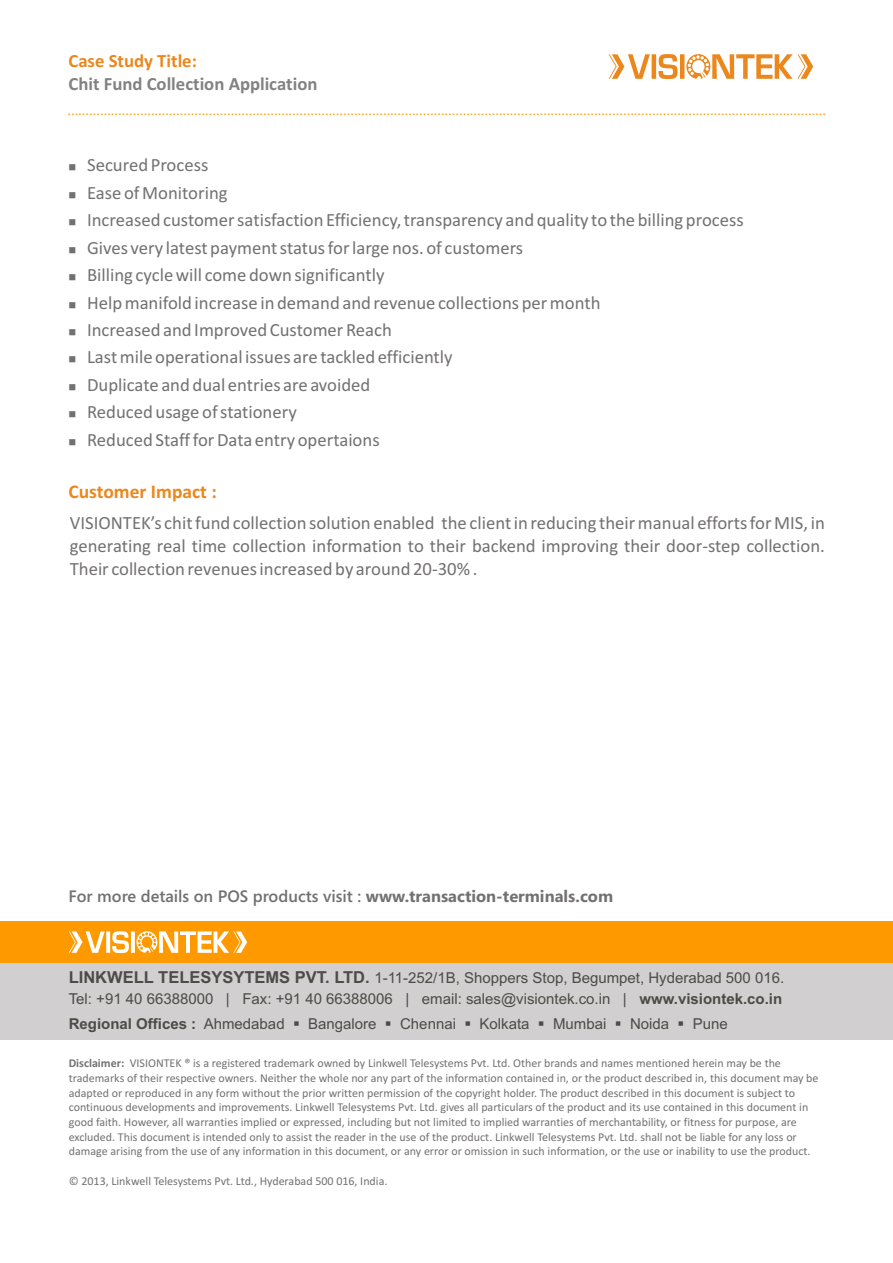
<style>
.page{position:relative;width:893px;height:1263px;background:#fff}
.page>*{position:absolute;margin:0;border:0;box-sizing:border-box;transform-origin:0 0}
.t1{font:700 19.5px "Calibri";color:#eb871c}
.t2{font:18.75px/22.8px "Calibri";color:#737070;text-align:justify}
.t3{font:700 18.75px "Calibri";color:#828282}
.t4{font:700 18.75px "Calibri";color:#eb871c}
.t5{font:600 16.5px "Segoe";color:#737070}
.t6{font:15px/20.5px "Arial";color:#4d4a47}
.t7{font:13.5px "Calibri";color:#f90;scale:1.06 1}
.t8{font:12px/14.7px "Calibri";color:#737070}
.s1{font-weight:700}
.s2{font-weight:700;font-size:16.5px}
</style>
<div class="page">
<div style="left:0;top:962px;width:893px;height:78px;background:#d1cfcf"></div>
<svg style="left:609px;top:54px;width:204px;height:25px"></svg>
<div style="left:0;top:921px;width:893px;height:42px;background:#f90"></div>
<svg style="left:69px;top:931px;width:178px;height:22px"></svg>
<h2 class="t4" style="left:68px;top:53px;width:130px">Case Study Title:</h2>
<h2 class="t3" style="left:68px;top:76px;width:250px">Chit Fund Collection Application</h2>
<p class="t7" style="left:67px;top:104px;width:717px">.................................................................................................................................................................................................................</p>
<h2 class="t2" style="left:68px;top:155px;width:141px">■Secured Process</h2>
<h2 class="t2" style="left:68px;top:183px;width:161px">■Ease of Monitoring</h2>
<h2 class="t2" style="left:68px;top:210px;width:677px">■Increased customer satisfaction Efficiency, transparency and quality to the billing process</h2>
<h2 class="t2" style="left:68px;top:238px;width:456px">■Gives very latest payment status for large nos. of customers</h2>
<h2 class="t2" style="left:68px;top:265px;width:318px">■Billing cycle will come down significantly</h2>
<h2 class="t2" style="left:68px;top:292px;width:534px">■Help manifold increase in demand and revenue collections per month</h2>
<h2 class="t2" style="left:68px;top:320px;width:325px">■Increased and Improved Customer Reach</h2>
<h2 class="t2" style="left:68px;top:347px;width:386px">■Last mile operational issues are tackled efficiently</h2>
<h2 class="t2" style="left:68px;top:375px;width:303px">■Duplicate and dual entries are avoided</h2>
<h2 class="t2" style="left:68px;top:402px;width:230px">■Reduced usage of stationery</h2>
<h2 class="t2" style="left:68px;top:430px;width:313px">■Reduced Staff for Data entry opertaions</h2>
<h1 class="t1" style="left:68px;top:483px;width:150px">Customer Impact :</h1>
<p class="t2" style="left:70px;top:513px;width:757px">VISIONTEK’s chit fund collection solution enabled the client in reducing their manual efforts for MIS, in generating real time collection information to their backend improving their door-step collection.<br>Their collection revenues increased by around 20-30% .</p>
<h3 class="t5" style="left:68px;top:890px;width:546px">For more details on POS products visit : <span class="s1">www.transaction-terminals.com</span></h3>
<p class="t6" style="left:69px;top:969px;width:717px"><span class="s2">LINKWELL TELESYSYTEMS PVT. LTD.</span> 1-11-252/1B, Shoppers Stop, Begumpet, Hyderabad 500 016.<br>Tel: +91 40 66388000 | Fax: +91 40 66388006 | email: sales@visiontek.co.in | <span class="s1">www.visiontek.co.in</span></p>
<p class="t6" style="left:69px;top:1014px;width:660px"><span class="s1">Regional Offices :</span> Ahmedabad ▪Bangalore ▪Chennai ▪Kolkata ▪Mumbai ▪Noida ▪Pune</p>
<p class="t8" style="left:69px;top:1057px;width:751px"><span class="s1">Disclaimer:</span> VISIONTEK ® is a registered trademark owned by Linkwell Telesystems Pvt. Ltd. Other brands and names mentioned herein may be the trademarks of their respective owners. Neither the whole nor any part of the information contained in, or the product described in, this document may be adapted or reproduced in any form without the prior written permission of the copyright holder. The product described in this document is subject to continuous developments and improvements. Linkwell Telesystems Pvt. Ltd. gives all particulars of the product and its use contained in this document in good faith. However, all warranties implied or expressed, including but not limited to implied warranties of merchantability, or fitness for purpose, are excluded. This document is intended only to assist the reader in the use of the product. Linkwell Telesystems Pvt. Ltd. shall not be liable for any loss or damage arising from the use of any information in this document, or any error or omission in such information, or the use or inability to use the product.</p>
<p class="t8" style="left:69px;top:1174px;width:320px">© 2013, Linkwell Telesystems Pvt. Ltd., Hyderabad 500 016, India.</p>
</div>
